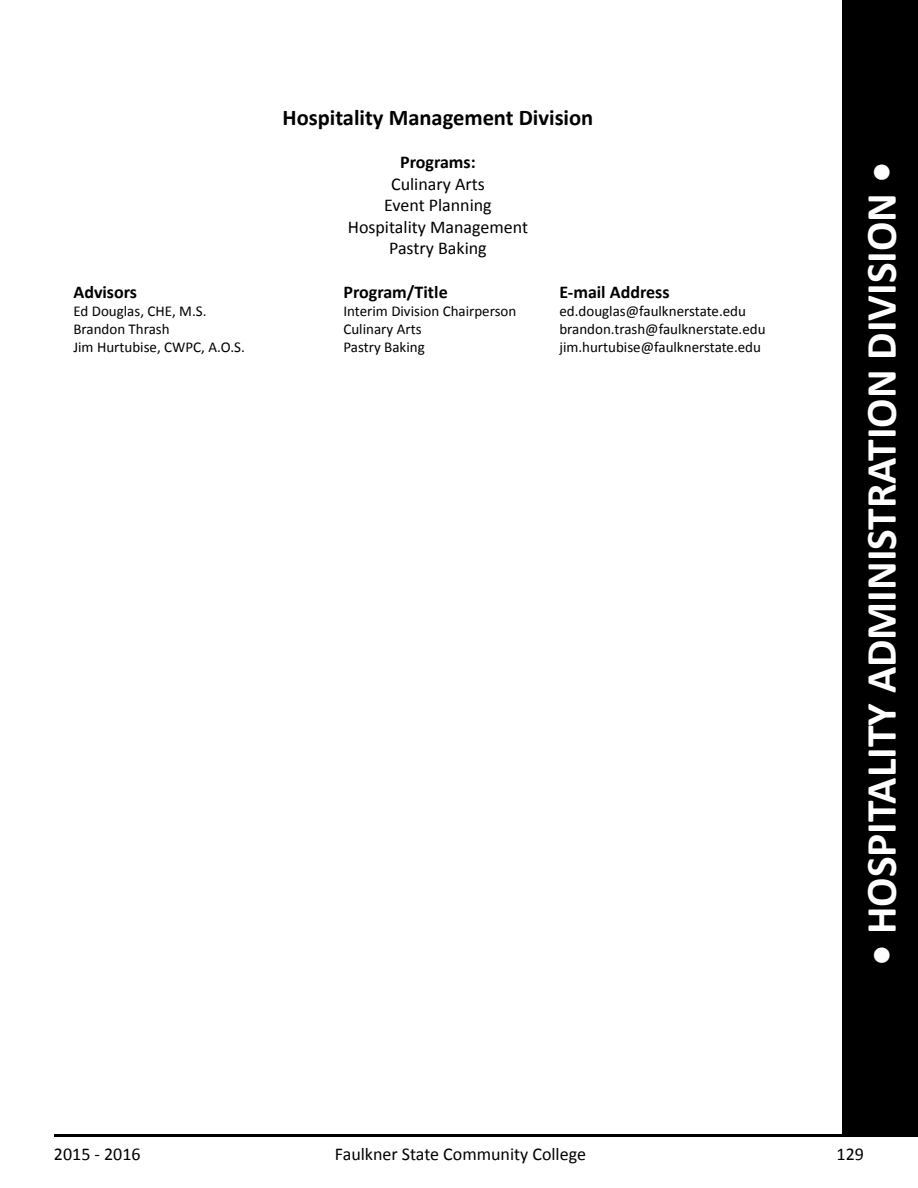
<style>
.page{position:relative;width:918px;height:1188px;background:#fff}
.page>*{position:absolute;margin:0;border:0;box-sizing:border-box;transform-origin:0 0}
.t1{font:700 43.5px "Calibri";color:#fff}
.t2{font:700 22.5px "Calibri";color:#000}
.t3{font:18px/21.6px "Calibri";color:#000;text-align:center}
.t4{font:700 18px "Calibri";color:#000}
.t5{font:15px "Calibri";color:#000}
</style>
<div class="page">
<hr style="left:54px;top:1134px;width:810px;height:3px;background:#000">
<div style="left:842px;top:0;width:76px;height:1137px;background:#000"></div>
<h2 class="t2" style="left:283px;top:103px;width:312px">Hospitality Management Division</h2>
<p class="t4" style="left:400px;top:151px;width:77px">Programs:</p>
<p class="t3" style="left:348px;top:173px;width:182px">Culinary Arts<br>Event Planning<br>Hospitality Management<br>Pastry Baking</p>
<p class="t4" style="left:73px;top:280px;width:65px">Advisors</p>
<p class="t4" style="left:343px;top:280px;width:136px">Program/Title E</p>
<p class="t4" style="left:568px;top:280px;width:103px">-mail Address</p>
<p class="t5" style="left:73px;top:301px;width:135px">Ed Douglas, CHE, M.S.</p>
<p class="t5" style="left:343px;top:301px;width:174px">Interim Division Chairperson</p>
<p class="t5" style="left:559px;top:301px;width:188px">ed.douglas@faulknerstate.edu</p>
<p class="t5" style="left:73px;top:319px;width:98px">Brandon Thrash</p>
<p class="t5" style="left:343px;top:319px;width:80px">Culinary Arts</p>
<p class="t5" style="left:559px;top:319px;width:208px">brandon.trash@faulknerstate.edu</p>
<p class="t5" style="left:73px;top:337px;width:173px">Jim Hurtubise, CWPC, A.O.S.</p>
<p class="t5" style="left:343px;top:337px;width:83px">Pastry Baking</p>
<p class="t5" style="left:559px;top:337px;width:203px">jim.hurtubise@faulknerstate.edu</p>
<h1 class="t1" style="left:854px;top:966px;width:806px;rotate:-90deg">• HOSPITALITY ADMINISTRATION DIVISION •</h1>
<p class="t3" style="left:54px;top:1143px;width:88px">2015 - 2016</p>
<p class="t3" style="left:335px;top:1143px;width:253px">Faulkner State Community College</p>
<p class="t3" style="left:837px;top:1143px;width:29px">129</p>
</div>
